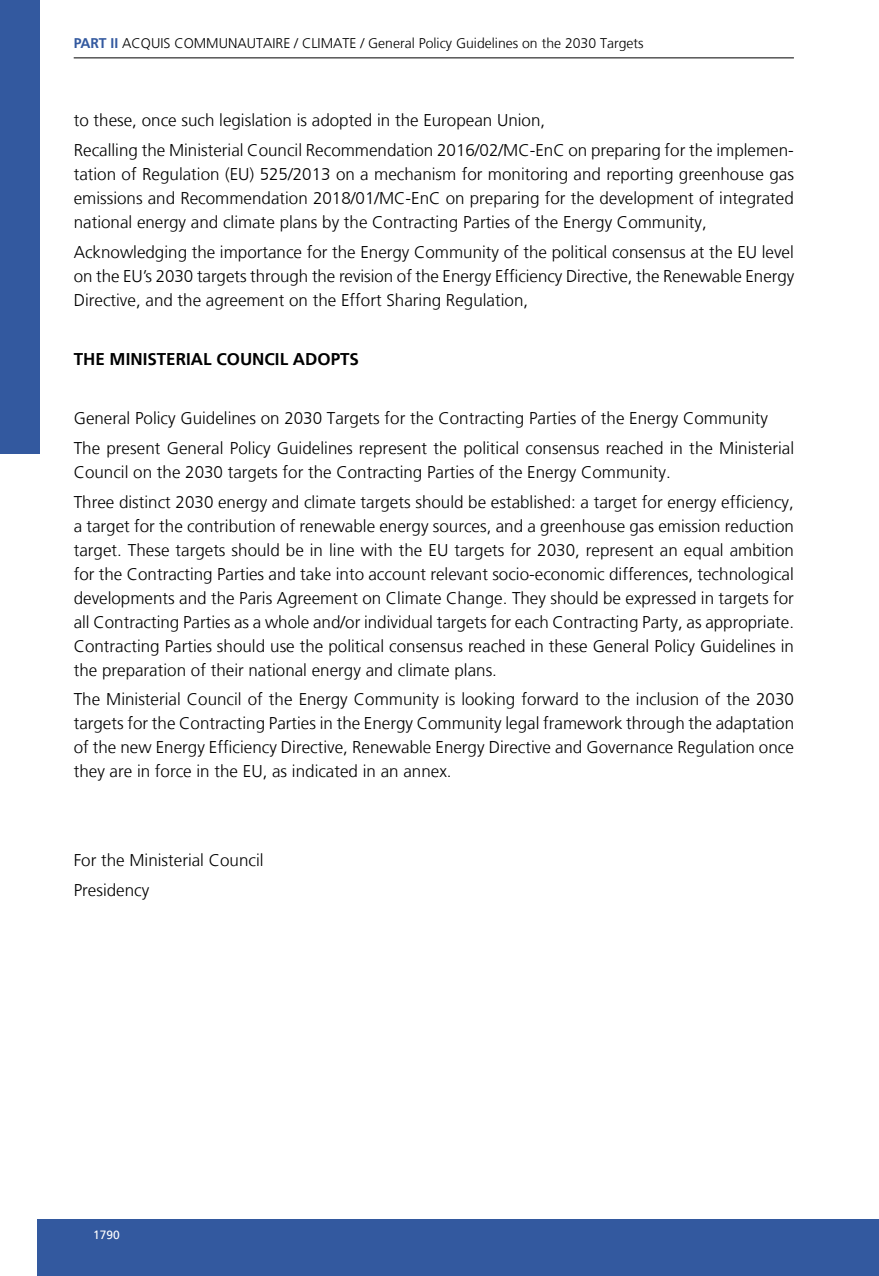
<style>
.page{position:relative;width:879px;height:1276px;background:#fff}
.page>*{position:absolute;margin:0;border:0;box-sizing:border-box;transform-origin:0 0}
.t1{font:300 17px/24px "Frutiger LT";color:#000}
.t2{font:700 17px "Frutiger LT";color:#000}
.t3{font:300 14px "Frutiger LT";color:#000}
.t4{font:12px "Frutiger LT";color:#fff}
.s1{font-weight:700;color:#33599f}
</style>
<div class="page">
<hr style="left:74px;top:58px;width:720px;height:1px;background:#000">
<div style="left:38px;top:1219px;width:841px;height:57px;background:#33599f"></div>
<div style="left:0;top:0;width:40px;height:454px;background:#33599f"></div>
<p class="t3" style="left:74px;top:35px;width:571px"><span class="s1">PART II</span> ACQUIS COMMUNAUTAIRE / CLIMATE / General Policy Guidelines on the 2030 Targets</p>
<p class="t1" style="left:74px;top:106px;width:722px;line-height:29.6px">to these, once such legislation is adopted in the European Union,<br>Recalling the Ministerial Council Recommendation 2016/02/MC-EnC on preparing for the implemen-</p>
<p class="t1" style="left:74px;top:162px;width:722px;text-align:justify">tation of Regulation (EU) 525/2013 on a mechanism for monitoring and reporting greenhouse gas emissions and Recommendation 2018/01/MC-EnC on preparing for the development of integrated national energy and climate plans by the Contracting Parties of the Energy Community,</p>
<p class="t1" style="left:74px;top:240px;width:722px;text-align:justify">Acknowledging the importance for the Energy Community of the political consensus at the EU level on the EU’s 2030 targets through the revision of the Energy Efficiency Directive, the Renewable Energy Directive, and the agreement on the Effort Sharing Regulation,</p>
<p class="t2" style="left:74px;top:349px;width:287px">THE MINISTERIAL COUNCIL ADOPTS</p>
<p class="t1" style="left:74px;top:404px;width:722px;line-height:29.6px">General Policy Guidelines on 2030 Targets for the Contracting Parties of the Energy Community<br>The present General Policy Guidelines represent the political consensus reached in the Ministerial</p>
<p class="t1" style="left:74px;top:457px;width:722px;line-height:29.6px">Council on the 2030 targets for the Contracting Parties of the Energy Community.<br>Three distinct 2030 energy and climate targets should be established: a target for energy efficiency,</p>
<p class="t1" style="left:74px;top:514px;width:722px;text-align:justify">a target for the contribution of renewable energy sources, and a greenhouse gas emission reduction target. These targets should be in line with the EU targets for 2030, represent an equal ambition for the Contracting Parties and take into account relevant socio-economic differences, technological developments and the Paris Agreement on Climate Change. They should be expressed in targets for all Contracting Parties as a whole and/or individual targets for each Contracting Party, as appropriate.<br>Contracting Parties should use the political consensus reached in these General Policy Guidelines in the preparation of their national energy and climate plans.</p>
<p class="t1" style="left:74px;top:688px;width:722px;text-align:justify">The Ministerial Council of the Energy Community is looking forward to the inclusion of the 2030 targets for the Contracting Parties in the Energy Community legal framework through the adaptation of the new Energy Efficiency Directive, Renewable Energy Directive and Governance Regulation once they are in force in the EU, as indicated in an annex.</p>
<p class="t1" style="left:74px;top:846px;width:191px;line-height:29.6px">For the Ministerial Council<br>Presidency</p>
<p class="t4" style="left:93px;top:1227px;width:28px">1790</p>
</div>
